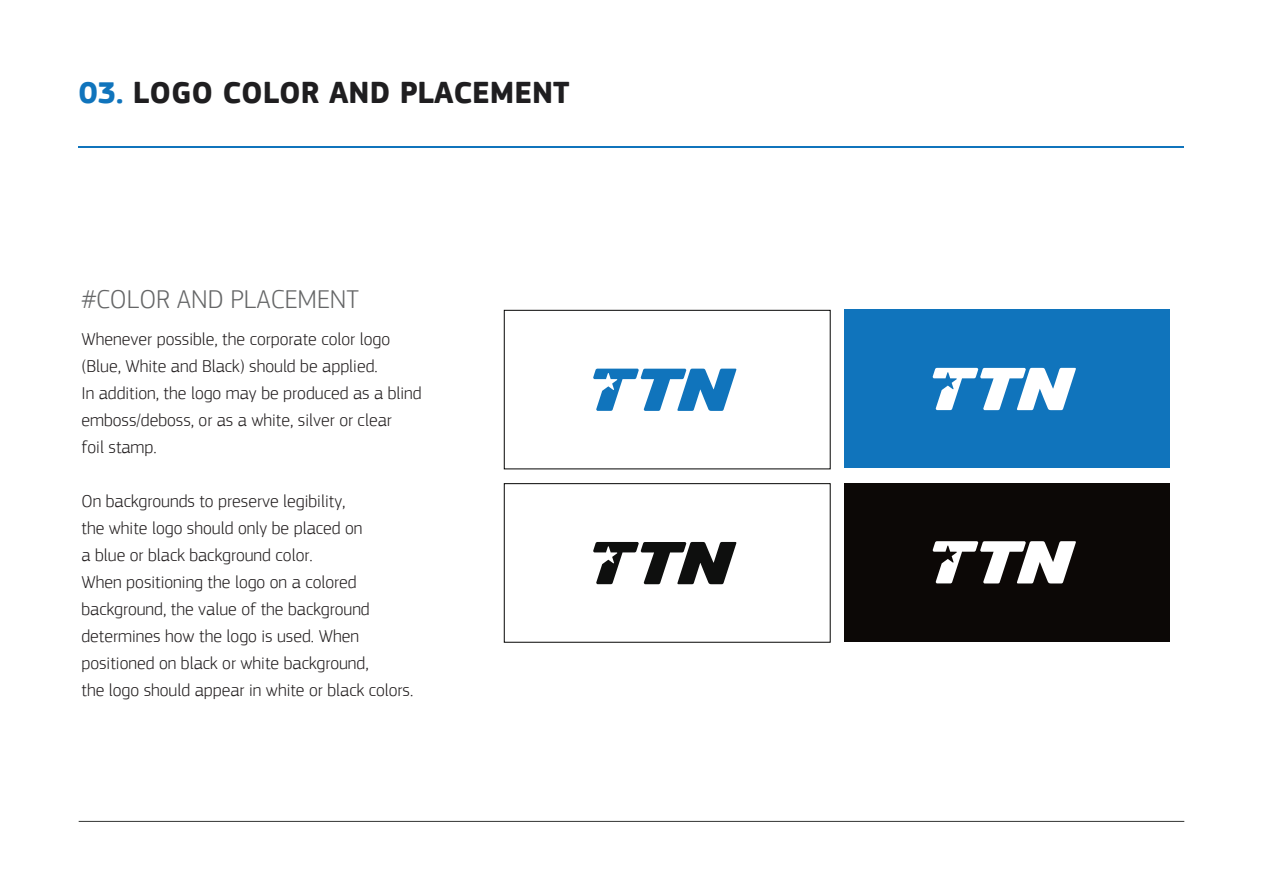
<style>
.page{position:relative;width:1263px;height:893px;background:#fff}
.page>*{position:absolute;margin:0;border:0;box-sizing:border-box;transform-origin:0 0}
.t1{font:700 31.5px "PF Square Sans Pro";color:#1f1e20}
.t2{font:300 27px "PF Square Sans Pro";color:#656667}
.t3{font:300 18px/27px "PF Square Sans Pro";color:#231f20}
.s1{color:#1074bc}
</style>
<div class="page">
<div style="left:844px;top:310px;width:326px;height:158px;background:#1074bc"></div>
<svg style="left:932px;top:368px;width:144px;height:42px"></svg>
<div style="left:844px;top:483px;width:326px;height:158px;background:#0c0806"></div>
<svg style="left:932px;top:541px;width:144px;height:42px"></svg>
<div style="left:504px;top:483px;width:326px;height:159px;background:#fff;border:1px solid #050504"></div>
<svg style="left:593px;top:542px;width:143px;height:42px"></svg>
<div style="left:504px;top:310px;width:326px;height:159px;background:#fff;border:1px solid #050504"></div>
<svg style="left:593px;top:369px;width:143px;height:42px"></svg>
<hr style="left:79px;top:821px;width:1105px;height:1px;background:#323332">
<hr style="left:79px;top:146px;width:1105px;height:2px;background:#1074bc">
<h1 class="t1" style="left:79px;top:74px;width:492px"><span class="s1">03.</span> LOGO COLOR AND PLACEMENT</h1>
<h2 class="t2" style="left:81px;top:284px;width:279px">#COLOR AND PLACEMENT</h2>
<p class="t3" style="left:81px;top:325px;width:342px">Whenever possible, the corporate color logo (Blue, White and Black) should be applied.<br>In addition, the logo may be produced as a blind emboss/deboss, or as a white, silver or clear<br>foil stamp.</p>
<p class="t3" style="left:81px;top:487px;width:333px">On backgrounds to preserve legibility,<br>the white logo should only be placed on<br>a blue or black background color.<br>When positioning the logo on a colored background, the value of the background determines how the logo is used. When positioned on black or white background,<br>the logo should appear in white or black colors.</p>
</div>
